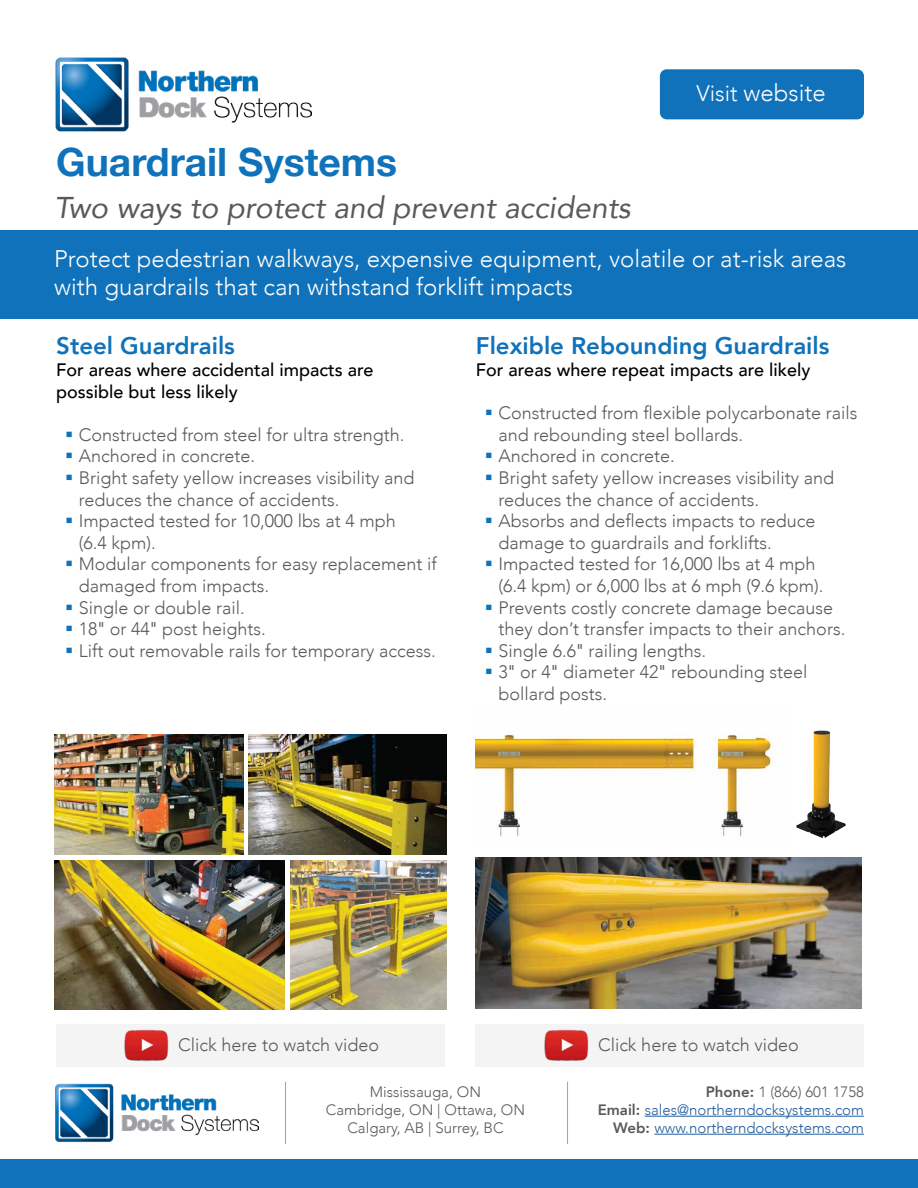
<style>
.page{position:relative;width:918px;height:1188px;background:#fff}
.page>*{position:absolute;margin:0;border:0;box-sizing:border-box;transform-origin:0 0}
.t1{font:700 39px "Helvetica Neue";color:#1072ba}
.t2{font:italic 30px "Avenir";color:#58595b}
.t3{font:300 24px/28.8px "Avenir";color:#fff}
.t4{font:800 24px "Avenir";color:#1072ba}
.t5{font:300 18px/21.6px "Avenir";color:#58595b}
.t6{font:500 18px/21.6px "Avenir";color:#000}
.t7{font:300 15px/18px "Avenir";color:#215e9e;text-align:right}
.t8{font:300 15px/18px "Avenir";color:#58595b;text-align:center}
.s1{font-size:22.5px}
.s2{font-family:"Helvetica Neue";font-weight:400}
.s3{font-weight:800;color:#58595b}
.s4{color:#58595b}
</style>
<div class="page">
<img style="left:476px;top:734px;width:301px;height:103px">
<div style="left:56px;top:1024px;width:388px;height:42px;background:#f4f4f5"></div>
<img style="left:124px;top:1029px;width:45px;height:32px">
<div style="left:476px;top:1024px;width:388px;height:42px;background:#f4f4f5"></div>
<img style="left:544px;top:1029px;width:45px;height:32px">
<div style="left:0;top:1159px;width:918px;height:29px;background:#1072ba"></div>
<div style="left:0;top:230px;width:918px;height:89px;background:#1072ba"></div>
<img style="left:55px;top:57px;width:257px;height:75px">
<img style="left:55px;top:1083px;width:203px;height:59px">
<hr style="left:645px;top:1116px;width:219px;height:1px;background:#215e9e">
<hr style="left:654px;top:1134px;width:210px;height:1px;background:#215e9e">
<hr style="left:285px;top:1082px;width:1px;height:62px;background:#9ea0a3">
<hr style="left:567px;top:1082px;width:1px;height:62px;background:#9ea0a3">
<img style="left:796px;top:730px;width:50px;height:108px">
<img style="left:476px;top:858px;width:386px;height:151px">
<img style="left:55px;top:734px;width:188px;height:120px">
<img style="left:248px;top:734px;width:199px;height:120px">
<img style="left:54px;top:860px;width:231px;height:149px">
<img style="left:291px;top:860px;width:156px;height:149px">
<div style="left:660px;top:69px;width:204px;height:50px;background:#1072ba;border-radius:7px"></div>
<h3 class="t3" style="left:696px;top:78px;width:131px"><span class="s1">Visit</span> website</h3>
<h1 class="t1" style="left:56px;top:131px;width:342px">Guardrail Systems</h1>
<h2 class="t2" style="left:54px;top:189px;width:578px">Two ways to protect and prevent accidents</h2>
<h3 class="t3" style="left:54px;top:244px;width:794px">Protect pedestrian walkways, expensive equipment, volatile or at-risk areas with guardrails that can withstand forklift impacts</h3>
<h3 class="t4" style="left:56px;top:327px;width:180px">Steel Guardrails</h3>
<p class="t6" style="left:56px;top:358px;width:319px">For areas where accidental impacts are possible but less likely</p>
<p class="t5" style="left:79px;top:424px;width:360px">Constructed from steel for ultra strength.<br>Anchored in concrete.<br>Bright safety yellow increases visibility and reduces the chance of accidents.<br>Impacted tested for 10,000 lbs at 4 mph<br>(6.4 kpm).<br>Modular components for easy replacement if damaged from impacts.<br>Single or double rail.<br>18<span class="s2">"</span> or 44<span class="s2">"</span> post heights.<br>Lift out removable rails for temporary access.</p>
<h3 class="t4" style="left:476px;top:327px;width:355px">Flexible Rebounding Guardrails</h3>
<p class="t6" style="left:476px;top:358px;width:336px">For areas where repeat impacts are likely</p>
<p class="t5" style="left:498px;top:402px;width:361px">Constructed from flexible polycarbonate rails and rebounding steel bollards.<br>Anchored in concrete.<br>Bright safety yellow increases visibility and reduces the chance of accidents.<br>Absorbs and deflects impacts to reduce damage to guardrails and forklifts.<br>Impacted tested for 16,000 lbs at 4 mph<br>(6.4 kpm) or 6,000 lbs at 6 mph (9.6 kpm).<br>Prevents costly concrete damage because they don’t transfer impacts to their anchors.<br>Single 6.6<span class="s2">"</span> railing lengths.<br>3<span class="s2">"</span> or 4<span class="s2">"</span> diameter 42<span class="s2">"</span> rebounding steel bollard posts.</p>
<p class="t5" style="left:178px;top:1034px;width:202px">Click here to watch video</p>
<p class="t5" style="left:598px;top:1034px;width:202px">Click here to watch video</p>
<p class="t8" style="left:326px;top:1083px;width:201px">Mississauga, ON<br>Cambridge, ON | Ottawa, ON<br>Calgary, AB | Surrey, BC</p>
<p class="t7" style="left:598px;top:1083px;width:268px"><span class="s3">Phone:</span> <span class="s4">1 (866) 601 1758<br></span><span class="s3">Email:</span> sales@northerndocksystems.com<br><span class="s3">Web:</span> www.northerndocksystems.com</p>
</div>
